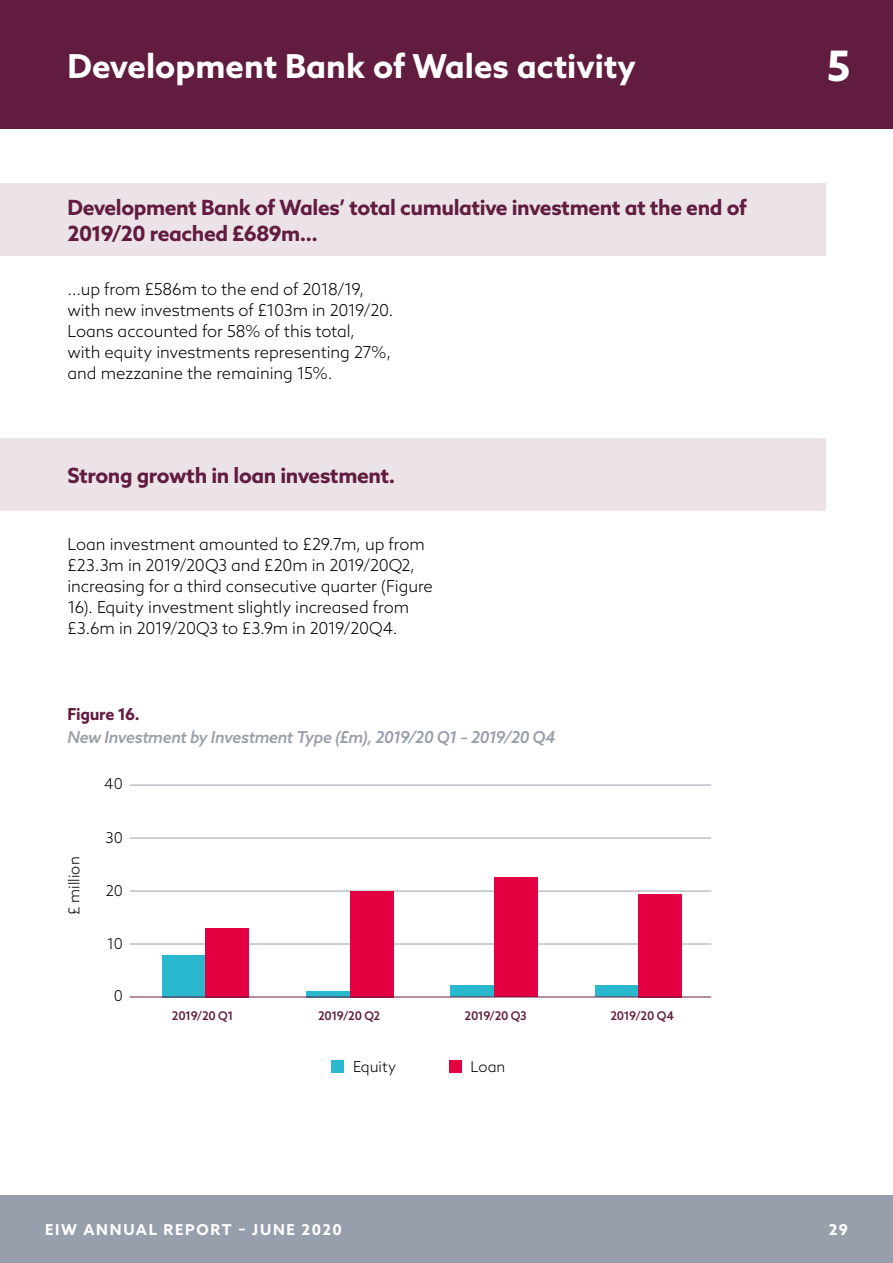
<style>
.page{position:relative;width:893px;height:1263px;background:#fff}
.page>*{position:absolute;margin:0;border:0;box-sizing:border-box;transform-origin:0 0}
.t1{font:700 42px "Azo Sans";color:#fff}
.t2{font:700 33px "Azo Sans";color:#fff}
.t3{font:700 21px/25.5px "Azo Sans";letter-spacing:-.02em;color:#621c40}
.t4{font:300 16.5px/21px "Azo Sans";letter-spacing:-.005em;color:#000}
.t5{font:italic 500 16.5px "Azo Sans";letter-spacing:-.025em;color:#989fac}
.t6{font:700 16.5px "Azo Sans";letter-spacing:-.02em;color:#621c40}
.t7{font:300 15px "Azo Sans";color:#000}
.t8{font:700 15px "Azo Sans";letter-spacing:.11em;color:#fff}
.t9{font:500 12px "Azo Sans";letter-spacing:-.03em;color:#621c40}
</style>
<div class="page">
<div style="left:0;top:1195px;width:893px;height:68px;background:#989fac"></div>
<div style="left:0;top:184px;width:825px;height:72px;background:#ebe3e7"></div>
<div style="left:0;top:438px;width:825px;height:72px;background:#ebe3e7"></div>
<div style="left:0;top:0;width:893px;height:129px;background:#621c40"></div>
<hr style="left:130px;top:944px;width:581px;height:1px;background:#989fac">
<hr style="left:130px;top:891px;width:581px;height:1px;background:#989fac">
<hr style="left:130px;top:838px;width:581px;height:1px;background:#989fac">
<hr style="left:130px;top:785px;width:581px;height:1px;background:#989fac">
<div style="left:162px;top:955px;width:44px;height:42px;background:#29b8ce"></div>
<div style="left:206px;top:928px;width:43px;height:69px;background:#e40040"></div>
<div style="left:307px;top:991px;width:43px;height:6px;background:#29b8ce"></div>
<div style="left:350px;top:891px;width:43px;height:106px;background:#e40040"></div>
<div style="left:451px;top:986px;width:43px;height:11px;background:#29b8ce"></div>
<div style="left:494px;top:878px;width:44px;height:119px;background:#e40040"></div>
<div style="left:595px;top:986px;width:43px;height:11px;background:#29b8ce"></div>
<div style="left:638px;top:894px;width:44px;height:103px;background:#e40040"></div>
<hr style="left:130px;top:996px;width:581px;height:1px;background:#621c40">
<div style="left:332px;top:1060px;width:12px;height:12px;background:#29b8ce"></div>
<div style="left:449px;top:1060px;width:12px;height:12px;background:#e40040"></div>
<h2 class="t2" style="left:68px;top:44px;width:570px">Development Bank of Wales activity</h2>
<h1 class="t1" style="left:827px;top:38px;width:25px">5</h1>
<p class="t3" style="left:68px;top:195px;width:681px">Development Bank of Wales’ total cumulative investment at the end of<br>2019/20 reached £689m…</p>
<p class="t4" style="left:68px;top:279px;width:327px">…up from £586m to the end of 2018/19, with new investments of £103m in 2019/20.<br>Loans accounted for 58% of this total,<br>with equity investments representing 27%, and mezzanine the remaining 15%.</p>
<p class="t3" style="left:68px;top:462px;width:329px">Strong growth in loan investment.</p>
<p class="t4" style="left:68px;top:533px;width:367px">Loan investment amounted to £29.7m, up from £23.3m in 2019/20Q3 and £20m in 2019/20Q2, increasing for a third consecutive quarter (Figure 16). Equity investment slightly increased from £3.6m in 2019/20Q3 to £3.9m in 2019/20Q4.</p>
<p class="t6" style="left:68px;top:703px;width:74px">Figure 16.</p>
<p class="t5" style="left:68px;top:726px;width:490px">New Investment by Investment Type (£m), 2019/20 Q1 – 2019/20 Q4</p>
<p class="t7" style="left:104px;top:774px;width:20px">40</p>
<p class="t7" style="left:64px;top:915px;width:60px;rotate:-90deg">£ million</p>
<p class="t7" style="left:105px;top:827px;width:19px">30</p>
<p class="t7" style="left:106px;top:881px;width:19px">20</p>
<p class="t7" style="left:107px;top:934px;width:18px">10</p>
<p class="t7" style="left:114px;top:986px;width:11px">0</p>
<p class="t9" style="left:172px;top:1008px;width:63px">2019/20 Q1</p>
<p class="t9" style="left:318px;top:1008px;width:64px">2019/20 Q2</p>
<p class="t9" style="left:464px;top:1008px;width:64px">2019/20 Q3</p>
<p class="t9" style="left:610px;top:1008px;width:65px">2019/20 Q4</p>
<p class="t7" style="left:353px;top:1057px;width:45px">Equity</p>
<p class="t7" style="left:471px;top:1057px;width:36px">Loan</p>
<p class="t8" style="left:45px;top:1219px;width:299px">EIW ANNUAL REPORT – JUNE 2020</p>
<p class="t8" style="left:829px;top:1219px;width:21px">29</p>
</div>
